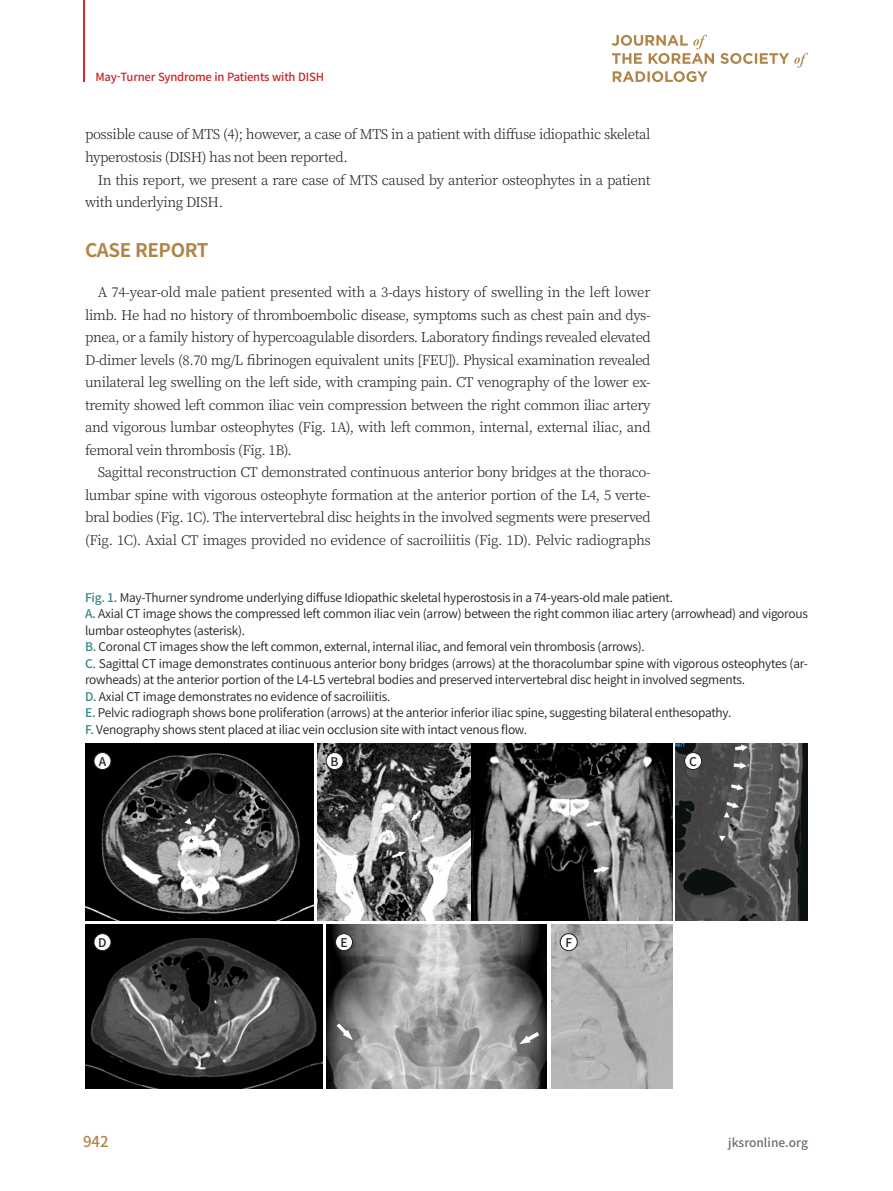
<style>
.page{position:relative;width:893px;height:1191px;background:#fff}
.page>*{position:absolute;margin:0;border:0;box-sizing:border-box;transform-origin:0 0}
.큰제목{font:700 18.75px "Noto Sans CJ Kkr";letter-spacing:-.02em;color:#b08548}
.t1{font:500 15px "Noto Sans CJ Kkr";color:#b08548}
.영문본문{font:300 13.5px/22.5px "Noto Serif CJ Kkr";letter-spacing:-.03em;color:#231f20}
.그림제목1{font:600 12px/16.5px "Noto Sans CJ Kkr";letter-spacing:-.02em;color:#231f20}
.그림제목{font:600 12px "Noto Sans CJ Kkr";letter-spacing:-.02em;color:#231f20}
.t2{font:500 12px "Noto Sans CJ Kkr";color:#6c6d70}
.캡션{font:500 12px "Noto Sans CJ Kkr";color:#231f20}
.t3{font:500 11.25px "Noto Sans CJ Kkr";letter-spacing:-.02em;color:#c8242b}
.s1{font-weight:500;color:#328886}
</style>
<div class="page">
<hr style="left:83px;top:0;width:2px;height:82px;background:#c8242b">
<svg style="left:612px;top:35px;width:196px;height:47px"></svg>
<img style="left:85px;top:743px;width:228px;height:177px">
<img style="left:317px;top:743px;width:355px;height:177px">
<img style="left:676px;top:743px;width:132px;height:177px">
<img style="left:85px;top:924px;width:238px;height:165px">
<img style="left:327px;top:924px;width:220px;height:165px">
<div style="left:94px;top:752px;width:17px;height:17px;background:#fff;border-radius:50%"></div>
<div style="left:94px;top:752px;width:17px;height:17px;border:1px solid #231f20;border-radius:50%"></div>
<div style="left:94px;top:933px;width:17px;height:17px;background:#fff;border-radius:50%"></div>
<div style="left:94px;top:933px;width:17px;height:18px;border:1px solid #231f20;border-radius:50%"></div>
<div style="left:326px;top:752px;width:17px;height:17px;background:#fff;border-radius:50%"></div>
<div style="left:326px;top:752px;width:17px;height:17px;border:1px solid #231f20;border-radius:50%"></div>
<div style="left:335px;top:933px;width:17px;height:17px;background:#fff;border-radius:50%"></div>
<div style="left:335px;top:933px;width:18px;height:18px;border:1px solid #231f20;border-radius:50%"></div>
<div style="left:685px;top:752px;width:17px;height:17px;background:#fff;border-radius:50%"></div>
<div style="left:684px;top:752px;width:18px;height:17px;border:1px solid #231f20;border-radius:50%"></div>
<img style="left:551px;top:924px;width:121px;height:165px">
<div style="left:560px;top:933px;width:17px;height:17px;background:#fff;border-radius:50%"></div>
<div style="left:560px;top:933px;width:17px;height:18px;border:1px solid #231f20;border-radius:50%"></div>
<p class="t3" style="left:96px;top:70px;width:230px">May-Turner Syndrome in Patients with DISH</p>
<p class="영문본문" style="left:85px;top:124px;width:567px">possible cause of MTS (4); however, a case of MTS in a patient with diffuse idiopathic skeletal hyperostosis (DISH) has not been reported.</p>
<p class="영문본문" style="left:85px;top:169px;width:567px;text-indent:13px">In this report, we present a rare case of MTS caused by anterior osteophytes in a patient with underlying DISH.</p>
<p class="큰제목" style="left:85px;top:239px;width:125px">CASE REPORT</p>
<p class="영문본문" style="left:85px;top:281px;width:567px;text-align:justify;text-indent:13px">A 74-year-old male patient presented with a 3-days history of swelling in the left lower limb. He had no history of thromboembolic disease, symptoms such as chest pain and dys&shy;pnea, or a family history of hypercoagulable disorders. Laboratory findings revealed elevated D-dimer levels (8.70 mg/L fibrinogen equivalent units [FEU]). Physical examination revealed unilateral leg swelling on the left side, with cramping pain. CT venography of the lower ex&shy;tremity showed left common iliac vein compression between the right common iliac artery and vigorous lumbar osteophytes (Fig. 1A), with left common, internal, external iliac, and femoral vein thrombosis (Fig. 1B).</p>
<p class="영문본문" style="left:85px;top:461px;width:567px;text-align:justify;text-indent:13px">Sagittal reconstruction CT demonstrated continuous anterior bony bridges at the thoraco&shy;lumbar spine with vigorous osteophyte formation at the anterior portion of the L4, 5 verte&shy;bral bodies (Fig. 1C). The intervertebral disc heights in the involved segments were preserved (Fig. 1C). Axial CT images provided no evidence of sacroiliitis (Fig. 1D). Pelvic radiographs</p>
<p class="그림제목" style="left:85px;top:590px;width:589px"><span class="s1">Fig. 1.</span> May-Thurner syndrome underlying diffuse Idiopathic skeletal hyperostosis in a 74-years-old male patient.</p>
<p class="그림제목1" style="left:85px;top:606px;width:724px"><span class="s1">A.</span> Axial CT image shows the compressed left common iliac vein (arrow) between the right common iliac artery (arrowhead) and vigorous lumbar osteophytes (asterisk).</p>
<p class="그림제목1" style="left:85px;top:639px;width:561px"><span class="s1">B.</span> Coronal CT images show the left common, external, internal iliac, and femoral vein thrombosis (arrows).</p>
<p class="그림제목1" style="left:85px;top:655px;width:724px"><span class="s1">C.</span> Sagittal CT image demonstrates continuous anterior bony bridges (arrows) at the thoracolumbar spine with vigorous osteophytes (ar&shy;rowheads) at the anterior portion of the L4-L5 vertebral bodies and preserved intervertebral disc height in involved segments.</p>
<p class="그림제목1" style="left:85px;top:688px;width:307px"><span class="s1">D.</span> Axial CT image demonstrates no evidence of sacroiliitis.</p>
<p class="그림제목1" style="left:85px;top:705px;width:648px"><span class="s1">E.</span> Pelvic radiograph shows bone proliferation (arrows) at the anterior inferior iliac spine, suggesting bilateral enthesopathy.</p>
<p class="그림제목1" style="left:85px;top:721px;width:443px"><span class="s1">F.</span> Venography shows stent placed at iliac vein occlusion site with intact venous flow.</p>
<p class="캡션" style="left:99px;top:754px;width:9px">A</p>
<p class="캡션" style="left:689px;top:754px;width:9px">C</p>
<p class="캡션" style="left:331px;top:754px;width:10px">B</p>
<p class="캡션" style="left:98px;top:935px;width:10px">D</p>
<p class="캡션" style="left:340px;top:935px;width:9px">E</p>
<p class="캡션" style="left:565px;top:935px;width:8px">F</p>
<p class="t1" style="left:83px;top:1132px;width:27px">942</p>
<p class="t2" style="left:728px;top:1135px;width:81px">jksronline.org</p>
</div>
